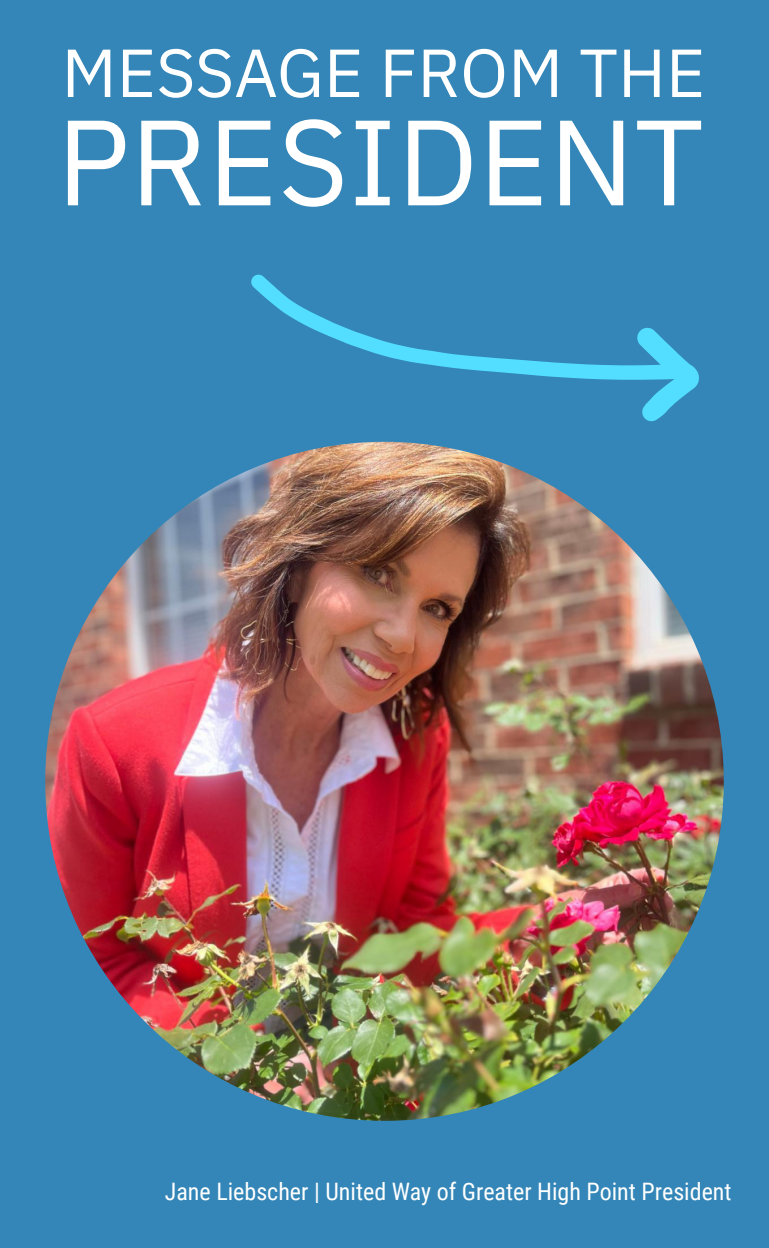
<style>
.page{position:relative;width:769px;height:1248px;background:#fff}
.page>*{position:absolute;margin:0;border:0;box-sizing:border-box;transform-origin:0 0}
.t1{font:121.2px "IBM Plex Sans";color:#fff}
.t2{font:67.8px "IBM Plex Sans";color:#fff}
.t3{font:24px "Roboto Condensed";color:#fff}
</style>
<div class="page">
<div style="left:0;top:0;width:769px;height:1247px;background:#3386b7"></div>
<svg style="left:251px;top:274px;width:448px;height:147px"></svg>
<img style="left:45px;top:441px;width:679px;height:679px;border-radius:339px">
<h2 class="t2" style="left:62px;top:21px;width:645px">MESSAGE FROM THE</h2>
<h1 class="t1" style="left:57px;top:70px;width:649px">PRESIDENT</h1>
<p class="t3" style="left:165px;top:1174px;width:568px">Jane Liebscher | United Way of Greater High Point President</p>
</div>
